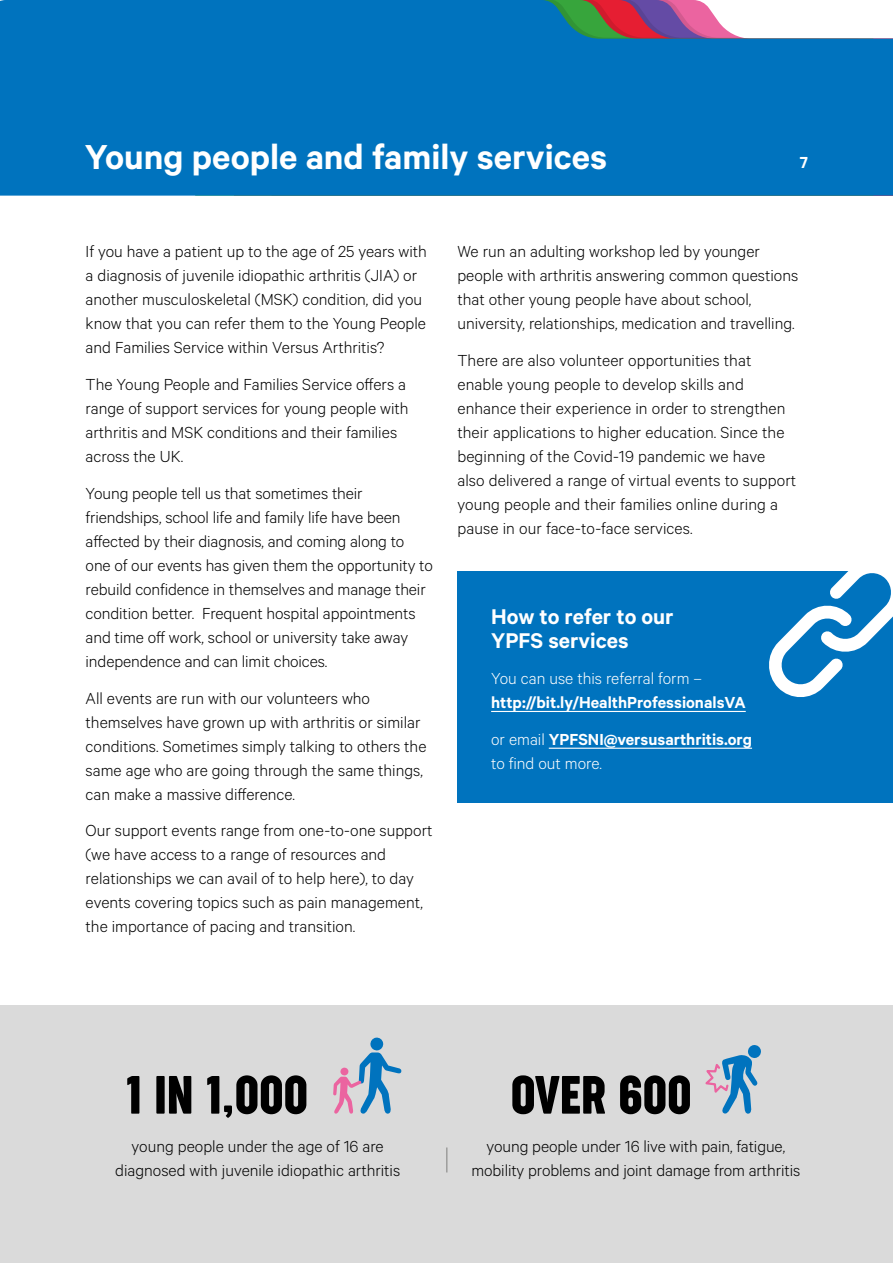
<style>
.page{position:relative;width:893px;height:1263px;background:#fff}
.page>*{position:absolute;margin:0;border:0;box-sizing:border-box;transform-origin:0 0}
.t1{font:50.7px "Versus Arthritis Display";color:#000}
.t2{font:600 39px "Calibre";color:#fff}
.t3{font:600 24px/24px "Calibre";color:#fff}
.t4{font:300 18px/24px "Calibre";color:#000}
.t5{font:600 18px/36.8px "Calibre";color:#fff}
.t6{font:300 18px "Calibre";color:#fff}
.s1{font-weight:300}
</style>
<div class="page">
<svg style="left:0;top:0;width:893px;height:196px;background:#0f77bd"></svg>
<div style="left:0;top:1006px;width:893px;height:257px;background:#dadada"></div>
<hr style="left:446px;top:1147px;width:2px;height:25px;background:#9d9d9c">
<div style="left:457px;top:572px;width:436px;height:231px;background:#0073be"></div>
<hr style="left:491px;top:711px;width:255px;height:1px;background:#fff">
<hr style="left:549px;top:748px;width:203px;height:1px;background:#fff">
<svg style="left:766px;top:571px;width:127px;height:126px"></svg>
<svg style="left:333px;top:1037px;width:69px;height:77px"></svg>
<svg style="left:705px;top:1045px;width:56px;height:69px"></svg>
<h2 class="t2" style="left:85px;top:134px;width:524px">Young people and family services</h2>
<p class="t5" style="left:800px;top:143px;width:10px">7</p>
<p class="t4" style="left:86px;top:239px;width:343px">If you have a patient up to the age of 25 years with a diagnosis of juvenile idiopathic arthritis (JIA) or another musculoskeletal (MSK) condition, did you know that you can refer them to the Young People and Families Service within Versus Arthritis?</p>
<p class="t4" style="left:86px;top:372px;width:324px">The Young People and Families Service offers a range of support services for young people with arthritis and MSK conditions and their families across the UK.</p>
<p class="t4" style="left:86px;top:480px;width:349px">Young people tell us that sometimes their friendships, school life and family life have been affected by their diagnosis, and coming along to one of our events has given them the opportunity to rebuild confidence in themselves and manage their condition better. Frequent hospital appointments and time off work, school or university take away independence and can limit choices.</p>
<p class="t4" style="left:86px;top:685px;width:342px">All events are run with our volunteers who themselves have grown up with arthritis or similar conditions. Sometimes simply talking to others the same age who are going through the same things, can make a massive difference.</p>
<p class="t4" style="left:86px;top:818px;width:348px">Our support events range from one-to-one support (we have access to a range of resources and relationships we can avail of to help here), to day events covering topics such as pain management, the importance of pacing and transition.</p>
<p class="t4" style="left:457px;top:239px;width:342px">We run an adulting workshop led by younger people with arthritis answering common questions that other young people have about school, university, relationships, medication and travelling.</p>
<p class="t4" style="left:457px;top:348px;width:340px">There are also volunteer opportunities that enable young people to develop skills and enhance their experience in order to strengthen their applications to higher education. Since the beginning of the Covid-19 pandemic we have also delivered a range of virtual events to support young people and their families online during a pause in our face-to-face services.</p>
<h3 class="t3" style="left:491px;top:603px;width:184px">How to refer to our<br>YPFS services</h3>
<p class="t6" style="left:491px;top:668px;width:212px">You can use this referral form –</p>
<p class="t5" style="left:491px;top:684px;width:262px">http://bit.ly/HealthProfessionalsVA <span class="s1">or email</span> YPFSNI@versusarthritis.org</p>
<p class="t6" style="left:491px;top:753px;width:113px">to find out more.</p>
<h1 class="t1" style="left:126px;top:1066px;width:184px">1 IN 1,000</h1>
<h1 class="t1" style="left:511px;top:1066px;width:182px">OVER 600</h1>
<p class="t4" style="left:115px;top:1134px;width:287px;text-align:center">young people under the age of 16 are diagnosed with juvenile idiopathic arthritis</p>
<p class="t4" style="left:471px;top:1134px;width:330px;text-align:center">young people under 16 live with pain, fatigue, mobility problems and joint damage from arthritis</p>
</div>
